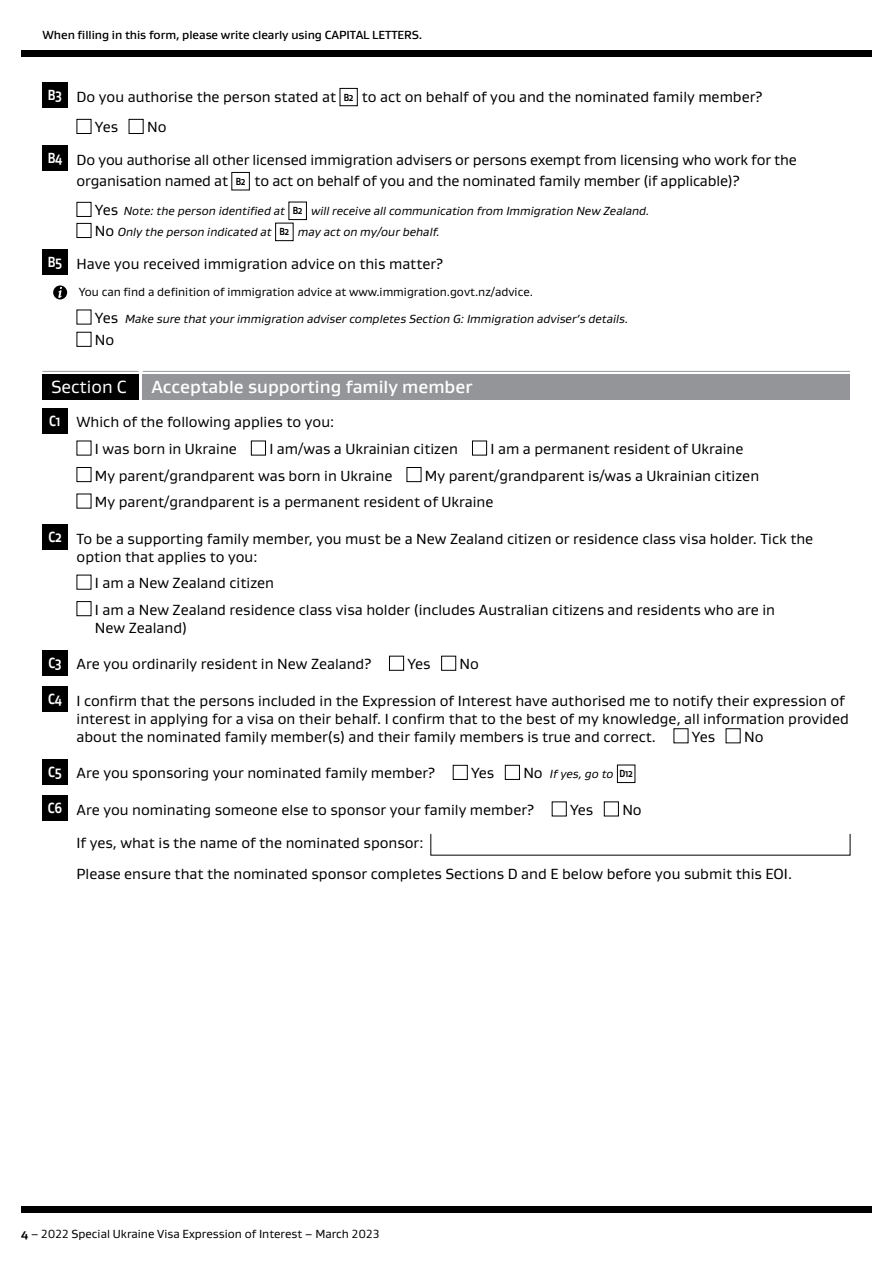
<style>
.page{position:relative;width:893px;height:1263px;background:#fff}
.page>*{position:absolute;margin:0;border:0;box-sizing:border-box;transform-origin:0 0}
.t1{font:500 18px "Gustan";color:#fff}
.t2{font:18px "Gustan";color:#fff}
.t3{font:15px/26.5px "Gustan";color:#000}
.t4{font:italic 12px/21px "Gustan";color:#000}
.t5{font:12px "Gustan";color:#000}
.t6{font:500 12px "Gustan";letter-spacing:-.005em;color:#000}
.s1{font-weight:700;color:#fff}
.s2{font-weight:700;font-size:10.5px}
.s3{font-style:normal;font-size:15px}
.s4{font-weight:700;font-style:normal;font-size:10.5px}
.s5{font-weight:700}
</style>
<div class="page">
<div style="left:21px;top:50px;width:851px;height:7px;background:#000"></div>
<div style="left:21px;top:1206px;width:851px;height:7px;background:#000"></div>
<div style="left:43px;top:83px;width:25px;height:25px;background:#000"></div>
<div style="left:340px;top:88px;width:18px;height:18px;border:1px solid #000"></div>
<div style="left:77px;top:119px;width:14px;height:15px;border:1px solid #000"></div>
<div style="left:129px;top:119px;width:15px;height:15px;border:1px solid #000"></div>
<div style="left:43px;top:146px;width:25px;height:25px;background:#000"></div>
<div style="left:232px;top:172px;width:18px;height:18px;border:1px solid #000"></div>
<div style="left:77px;top:202px;width:14px;height:15px;border:1px solid #000"></div>
<div style="left:289px;top:202px;width:18px;height:18px;border:1px solid #000"></div>
<div style="left:77px;top:223px;width:14px;height:15px;border:1px solid #000"></div>
<div style="left:275px;top:223px;width:18px;height:18px;border:1px solid #000"></div>
<div style="left:43px;top:250px;width:25px;height:25px;background:#000"></div>
<div style="left:53px;top:285px;width:14px;height:14px;background:#000;border-radius:50%"></div>
<svg style="left:58px;top:287px;width:4px;height:11px"></svg>
<div style="left:77px;top:332px;width:14px;height:15px;border:1px solid #000"></div>
<div style="left:43px;top:374px;width:96px;height:25px;background:#000"></div>
<hr style="left:43px;top:371px;width:96px;height:1px;background:#939598">
<div style="left:143px;top:374px;width:707px;height:25px;background:#939598"></div>
<hr style="left:143px;top:371px;width:707px;height:1px;background:#939598">
<div style="left:43px;top:408px;width:25px;height:25px;background:#000"></div>
<div style="left:251px;top:441px;width:15px;height:14px;border:1px solid #000"></div>
<div style="left:472px;top:441px;width:15px;height:14px;border:1px solid #000"></div>
<div style="left:77px;top:467px;width:14px;height:15px;border:1px solid #000"></div>
<div style="left:407px;top:467px;width:14px;height:15px;border:1px solid #000"></div>
<div style="left:43px;top:524px;width:25px;height:26px;background:#000"></div>
<div style="left:77px;top:601px;width:14px;height:15px;border:1px solid #000"></div>
<div style="left:43px;top:650px;width:25px;height:25px;background:#000"></div>
<div style="left:389px;top:656px;width:15px;height:15px;border:1px solid #000"></div>
<div style="left:441px;top:656px;width:15px;height:15px;border:1px solid #000"></div>
<div style="left:43px;top:687px;width:25px;height:25px;background:#000"></div>
<div style="left:43px;top:759px;width:25px;height:25px;background:#000"></div>
<div style="left:453px;top:765px;width:15px;height:15px;border:1px solid #000"></div>
<div style="left:505px;top:765px;width:15px;height:15px;border:1px solid #000"></div>
<div style="left:617px;top:765px;width:18px;height:18px;border:1px solid #000"></div>
<div style="left:43px;top:796px;width:25px;height:25px;background:#000"></div>
<div style="left:552px;top:801px;width:15px;height:15px;border:1px solid #000"></div>
<div style="left:604px;top:801px;width:15px;height:15px;border:1px solid #000"></div>
<p class="t6" style="left:43px;top:27px;width:381px">When filling in this form, please write clearly using CAPITAL LETTERS.</p>
<p class="t3" style="left:95px;top:81px;width:669px;line-height:30.8px;text-indent:-47px"><span class="s1">B3</span> Do you authorise the person stated at <span class="s2">B2</span> to act on behalf of you and the nominated family member?<br>Yes</p>
<p class="t3" style="left:48px;top:111px;width:751px;line-height:32.2px;text-indent:99px">No<br><span class="s1">B4</span> Do you authorise all other licensed immigration advisers or persons exempt from licensing who work for the</p>
<p class="t3" style="left:77px;top:167px;width:665px">organisation named at <span class="s2">B2</span> to act on behalf of you and the nominated family member (if applicable)?</p>
<p class="t4" style="left:95px;top:200px;width:556px"><span class="s3">Yes</span> Note: the person identified at <span class="s4">B2</span> will receive all communication from Immigration New Zealand.<br><span class="s3">No</span> Only the person indicated at <span class="s4">B2</span> may act on my/our behalf.</p>
<p class="t3" style="left:48px;top:250px;width:397px"><span class="s1">B5</span> Have you received immigration advice on this matter?</p>
<p class="t5" style="left:79px;top:285px;width:456px">You can find a definition of immigration advice at www.immigration.govt.nz/advice.</p>
<p class="t4" style="left:95px;top:308px;width:535px"><span class="s3">Yes</span> Make sure that your immigration adviser completes Section G: Immigration adviser’s details.</p>
<p class="t3" style="left:95px;top:326px;width:21px">No</p>
<p class="t2" style="left:51px;top:375px;width:77px">Section C</p>
<p class="t1" style="left:151px;top:375px;width:323px">Acceptable supporting family member</p>
<p class="t3" style="left:95px;top:409px;width:241px;text-indent:-46px"><span class="s1">C1</span> Which of the following applies to you:<br>I was born in Ukraine</p>
<p class="t3" style="left:269px;top:435px;width:190px">I am/was a Ukrainian citizen</p>
<p class="t3" style="left:490px;top:435px;width:254px">I am a permanent resident of Ukraine</p>
<p class="t3" style="left:95px;top:462px;width:299px">My parent/grandparent was born in Ukraine</p>
<p class="t3" style="left:95px;top:462px;width:666px;text-indent:330px">My parent/grandparent is/was a Ukrainian citizen<br>My parent/grandparent is a permanent resident of Ukraine</p>
<p class="t3" style="left:77px;top:529px;width:738px;line-height:18px;text-indent:-28px"><span class="s1">C2</span> To be a supporting family member, you must be a New Zealand citizen or residence class visa holder. Tick the option that applies to you:</p>
<p class="t3" style="left:95px;top:569px;width:682px">I am a New Zealand citizen<br>I am a New Zealand residence class visa holder (includes Australian citizens and residents who are in</p>
<p class="t3" style="left:95px;top:614px;width:94px">New Zealand)</p>
<p class="t3" style="left:48px;top:650px;width:325px"><span class="s1">C3</span> Are you ordinarily resident in New Zealand?</p>
<p class="t3" style="left:407px;top:650px;width:25px">Yes</p>
<p class="t3" style="left:460px;top:650px;width:21px">No</p>
<p class="t3" style="left:77px;top:691px;width:774px;line-height:18px;text-indent:-28px"><span class="s1">C4</span> I confirm that the persons included in the Expression of Interest have authorised me to notify their expression of interest in applying for a visa on their behalf. I confirm that to the best of my knowledge, all information provided about the nominated family member(s) and their family members is true and correct.</p>
<p class="t3" style="left:692px;top:723px;width:25px">Yes</p>
<p class="t3" style="left:744px;top:723px;width:21px">No</p>
<p class="t3" style="left:48px;top:759px;width:388px"><span class="s1">C5</span> Are you sponsoring your nominated family member?</p>
<p class="t3" style="left:471px;top:759px;width:25px">Yes</p>
<p class="t4" style="left:523px;top:763px;width:111px"><span class="s3">No</span> If yes, go to <span class="s4">D12</span></p>
<p class="t3" style="left:48px;top:796px;width:488px"><span class="s1">C6</span> Are you nominating someone else to sponsor your family member?</p>
<p class="t3" style="left:570px;top:796px;width:25px">Yes</p>
<p class="t3" style="left:622px;top:796px;width:21px">No</p>
<p class="t3" style="left:77px;top:827px;width:717px;line-height:30.8px">If yes, what is the name of the nominated sponsor:<br>Please ensure that the nominated sponsor completes Sections D and E below before you submit this EOI.</p>
<p class="t5" style="left:21px;top:1226px;width:360px"><span class="s5">4</span> – 2022 Special Ukraine Visa Expression of Interest – March 2023</p>
</div>
